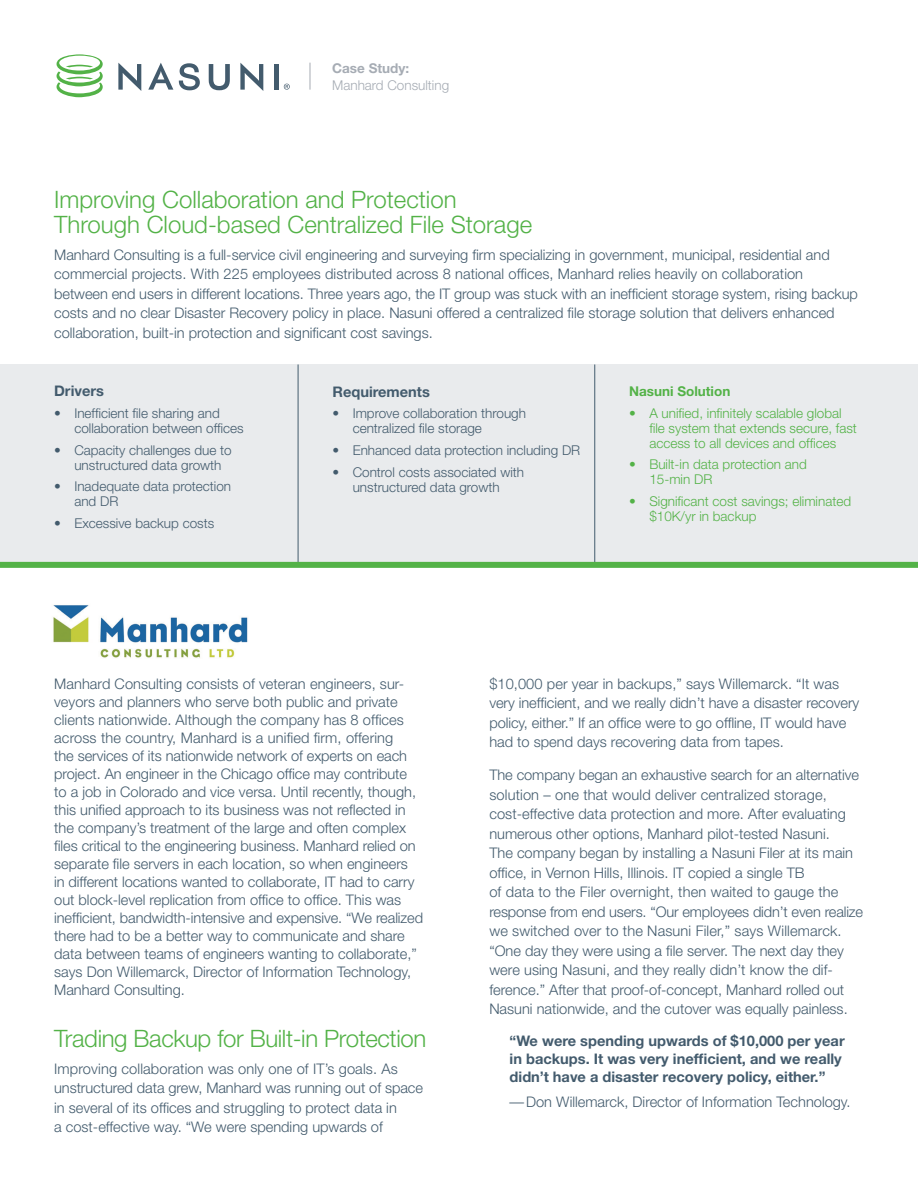
<style>
.page{position:relative;width:918px;height:1188px;background:#fff}
.page>*{position:absolute;margin:0;border:0;box-sizing:border-box;transform-origin:0 0}
.t1{font:300 24px/25.5px "Helvetica Neue";color:#53b247}
.t2{font:300 14.7px/19.5px "Helvetica Neue";color:#435b6d}
.t3{font:700 14.7px/18px "Helvetica Neue";color:#435b6d}
.t4{font:300 13.5px/15px "Helvetica Neue";color:#435b6d}
.t5{font:300 13.5px/15px "Helvetica Neue";color:#53b247}
.t6{font:300 13.5px "Helvetica Neue";color:#a6acb4}
.t7{font:700 13.5px "Helvetica Neue";color:#53b247}
.t8{font:700 13.5px "Helvetica Neue";color:#a6acb4}
</style>
<div class="page">
<div style="left:0;top:364px;width:918px;height:200px;background:#e9ebed"></div>
<hr style="left:298px;top:364px;width:1px;height:200px;background:#435b6d">
<hr style="left:594px;top:364px;width:1px;height:200px;background:#435b6d">
<div style="left:0;top:562px;width:918px;height:6px;background:#53b247"></div>
<img style="left:53px;top:605px;width:195px;height:53px">
<svg style="left:310px;top:63px;width:1px;height:27px"></svg>
<svg style="left:118px;top:63px;width:23px;height:28px"></svg>
<svg style="left:179px;top:63px;width:21px;height:27px"></svg>
<svg style="left:209px;top:64px;width:21px;height:26px"></svg>
<svg style="left:240px;top:63px;width:23px;height:28px"></svg>
<div style="left:274px;top:64px;width:5px;height:26px;background:#435b6d"></div>
<svg style="left:148px;top:63px;width:25px;height:27px"></svg>
<svg style="left:57px;top:54px;width:46px;height:43px"></svg>
<svg style="left:284px;top:84px;width:6px;height:6px"></svg>
<p class="t8" style="left:332px;top:60px;width:79px">Case Study:</p>
<p class="t6" style="left:332px;top:77px;width:119px">Manhard Consulting</p>
<h1 class="t1" style="left:54px;top:186px;width:479px">Improving Collaboration and Protection<br>Through Cloud-based Centralized File Storage</h1>
<p class="t2" style="left:54px;top:244px;width:805px">Manhard Consulting is a full-service civil engineering and surveying firm specializing in government, municipal, residential and commercial projects. With 225 employees distributed across 8 national offices, Manhard relies heavily on collaboration between end users in different locations. Three years ago, the IT group was stuck with an inefficient storage system, rising backup costs and no clear Disaster Recovery policy in place. Nasuni offered a centralized file storage solution that delivers enhanced collaboration, built-in protection and significant cost savings.</p>
<p class="t3" style="left:54px;top:382px;width:51px">Drivers</p>
<p class="t4" style="left:74px;top:405px;width:171px;text-indent:-20px">• Inefficient file sharing and collaboration between offices</p>
<p class="t4" style="left:74px;top:442px;width:159px;text-indent:-20px">• Capacity challenges due to unstructured data growth</p>
<p class="t4" style="left:74px;top:479px;width:158px;text-indent:-20px">• Inadequate data protection and DR</p>
<p class="t4" style="left:54px;top:515px;width:162px">• Excessive backup costs</p>
<p class="t3" style="left:332px;top:382px;width:99px">Requirements</p>
<p class="t4" style="left:353px;top:406px;width:175px;text-indent:-20px">• Improve collaboration through centralized file storage</p>
<p class="t4" style="left:332px;top:443px;width:249px">• Enhanced data protection including DR</p>
<p class="t4" style="left:332px;top:464px;width:193px;text-align:center">• Control costs associated with unstructured data growth</p>
<p class="t7" style="left:629px;top:383px;width:103px">Nasuni Solution</p>
<p class="t5" style="left:649px;top:405px;width:209px;text-indent:-20px">• A unified, infinitely scalable global file system that extends secure, fast access to all devices and offices</p>
<p class="t5" style="left:649px;top:457px;width:159px;text-indent:-20px">• Built-in data protection and<br>15-min DR</p>
<p class="t5" style="left:649px;top:493px;width:203px;text-indent:-20px">• Significant cost savings; eliminated $10K/yr in backup</p>
<p class="t2" style="left:54px;top:674px;width:371px;line-height:18px">Manhard Consulting consists of veteran engineers, sur&shy;veyors and planners who serve both public and private clients nationwide. Although the company has 8 offices across the country, Manhard is a unified firm, offering<br>the services of its nationwide network of experts on each project. An engineer in the Chicago office may contribute<br>to a job in Colorado and vice versa. Until recently, though, this unified approach to its business was not reflected in the company’s treatment of the large and often complex files critical to the engineering business. Manhard relied on separate file servers in each location, so when engineers<br>in different locations wanted to collaborate, IT had to carry out block-level replication from office to office. This was inefficient, bandwidth-intensive and expensive. “We realized there had to be a better way to communicate and share data between teams of engineers wanting to collaborate,” says Don Willemarck, Director of Information Technology, Manhard Consulting.</p>
<h1 class="t1" style="left:54px;top:1026px;width:374px">Trading Backup for Built-in Protection</h1>
<p class="t2" style="left:54px;top:1058px;width:370px">Improving collaboration was only one of IT’s goals. As unstructured data grew, Manhard was running out of space in several of its offices and struggling to protect data in<br>a cost-effective way. “We were spending upwards of</p>
<p class="t2" style="left:489px;top:674px;width:371px">$10,000 per year in backups,” says Willemarck. “It was very inefficient, and we really didn’t have a disaster recovery policy, either.” If an office were to go offline, IT would have had to spend days recovering data from tapes.</p>
<p class="t2" style="left:489px;top:765px;width:375px">The company began an exhaustive search for an alternative solution – one that would deliver centralized storage, cost-effective data protection and more. After evaluating numerous other options, Manhard pilot-tested Nasuni.<br>The company began by installing a Nasuni Filer at its main office, in Vernon Hills, Illinois. IT copied a single TB<br>of data to the Filer overnight, then waited to gauge the response from end users. “Our employees didn’t even realize we switched over to the Nasuni Filer,” says Willemarck. “One day they were using a file server. The next day they were using Nasuni, and they really didn’t know the dif&shy;ference.” After that proof-of-concept, Manhard rolled out Nasuni nationwide, and the cutover was equally painless.</p>
<p class="t3" style="left:510px;top:1031px;width:337px">“We were spending upwards of $10,000 per year in backups. It was very inefficient, and we really didn’t have a disaster recovery policy, either.”</p>
<p class="t2" style="left:510px;top:1091px;width:342px">—Don Willemarck, Director of Information Technology.</p>
</div>
